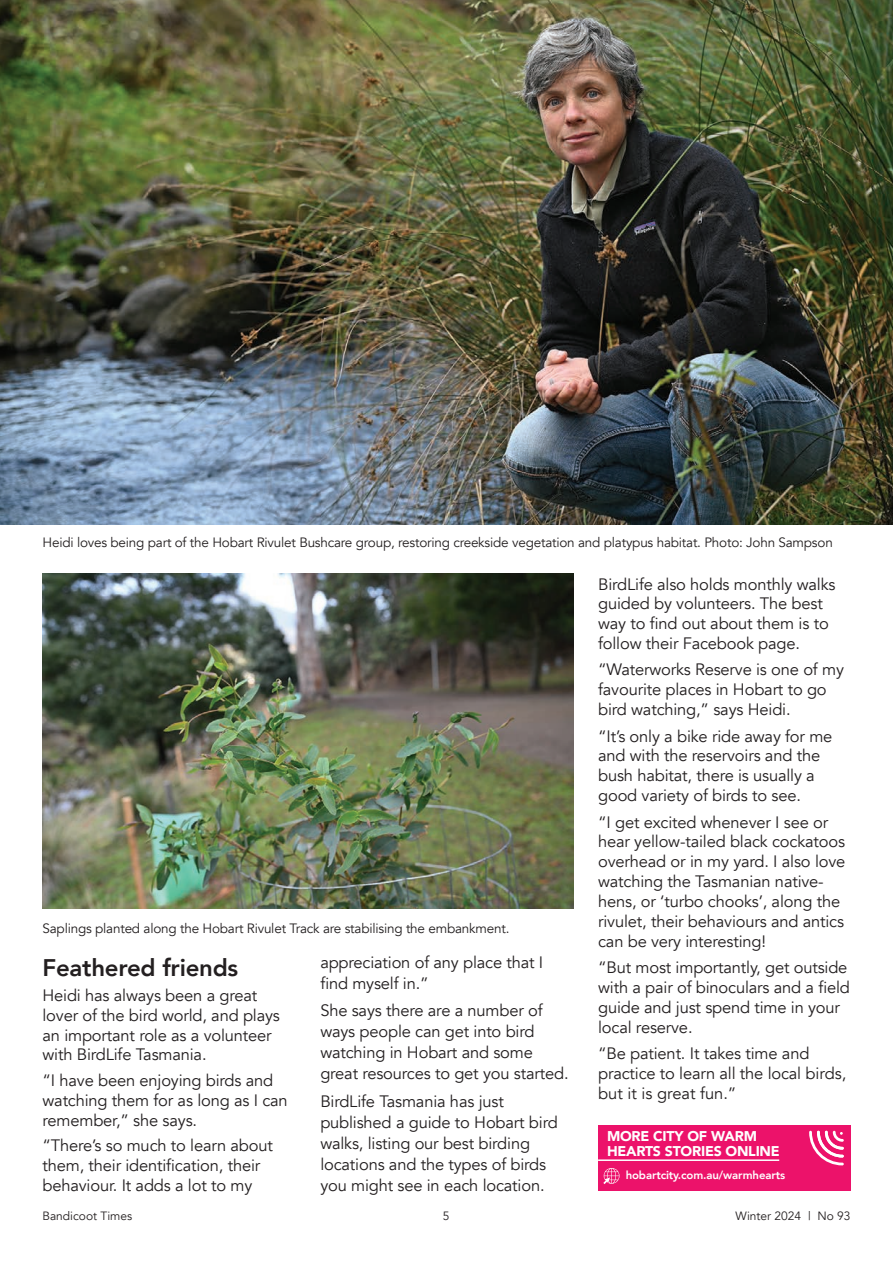
<style>
.page{position:relative;width:893px;height:1263px;background:#fff}
.page>*{position:absolute;margin:0;border:0;box-sizing:border-box;transform-origin:0 0}
.t1{font:800 24px "Avenir";letter-spacing:-.01em;color:#231f20}
.t2{font:16.5px/20px "Avenir";letter-spacing:-.01em;color:#231f20}
.body_text{font:900 14.1px/14.4px "Avenir";letter-spacing:-.015em;color:#fff}
.t3{font:13.5px "Avenir";letter-spacing:-.015em;color:#231f20}
.t4{font:12px "Avenir";color:#231f20}
.body_text-2{font:800 11.4px "Avenir";letter-spacing:-.01em;color:#fff}
</style>
<div class="page">
<img style="left:0;top:0;width:893px;height:524px">
<img style="left:43px;top:573px;width:530px;height:336px">
<div style="left:598px;top:1125px;width:252px;height:66px;background:#ec126a"></div>
<svg style="left:809px;top:1131px;width:35px;height:34px"></svg>
<hr style="left:598px;top:1159px;width:181px;height:2px;background:#fff">
<svg style="left:603px;top:1168px;width:16px;height:16px"></svg>
<p class="t3" style="left:43px;top:534px;width:792px">Heidi loves being part of the Hobart Rivulet Bushcare group, restoring creekside vegetation and platypus habitat. Photo: John Sampson</p>
<p class="t3" style="left:43px;top:920px;width:468px">Saplings planted along the Hobart Rivulet Track are stabilising the embankment.</p>
<p class="t1" style="left:43px;top:948px;width:197px">Feathered friends</p>
<p class="t2" style="left:43px;top:986px;width:239px">Heidi has always been a great lover of the bird world, and plays an important role as a volunteer with BirdLife Tasmania.</p>
<p class="t2" style="left:43px;top:1071px;width:247px">“I have been enjoying birds and watching them for as long as I can remember,” she says.</p>
<p class="t2" style="left:43px;top:1136px;width:232px">“There’s so much to learn about them, their identification, their behaviour. It adds a lot to my</p>
<p class="t2" style="left:320px;top:952px;width:224px;line-height:21px">appreciation of any place that I find myself in.”</p>
<p class="t2" style="left:320px;top:1000px;width:250px;line-height:21px">She says there are a number of ways people can get into bird watching in Hobart and some great resources to get you started.</p>
<p class="t2" style="left:320px;top:1091px;width:239px;line-height:21px">BirdLife Tasmania has just published a guide to Hobart bird walks, listing our best birding locations and the types of birds you might see in each location.</p>
<p class="t2" style="left:598px;top:574px;width:239px">BirdLife also holds monthly walks guided by volunteers. The best way to find out about them is to follow their Facebook page.</p>
<p class="t2" style="left:598px;top:660px;width:247px">“Waterworks Reserve is one of my favourite places in Hobart to go bird watching,” says Heidi.</p>
<p class="t2" style="left:598px;top:726px;width:236px">“It’s only a bike ride away for me and with the reservoirs and the bush habitat, there is usually a good variety of birds to see.</p>
<p class="t2" style="left:598px;top:812px;width:249px">“I get excited whenever I see or hear yellow-tailed black cockatoos overhead or in my yard. I also love watching the Tasmanian native&shy;hens, or ‘turbo chooks’, along the rivulet, their behaviours and antics can be very interesting!</p>
<p class="t2" style="left:598px;top:958px;width:253px">“But most importantly, get outside with a pair of binoculars and a field guide and just spend time in your local reserve.</p>
<p class="t2" style="left:598px;top:1044px;width:250px">“Be patient. It takes time and practice to learn all the local birds, but it is great fun.”</p>
<p class="body_text" style="left:607px;top:1129px;width:174px">MORE CITY OF WARM<br>HEARTS STORIES ONLINE</p>
<p class="body_text-2" style="left:626px;top:1166px;width:161px">hobartcity.com.au/warmhearts</p>
<p class="t4" style="left:43px;top:1209px;width:91px">Bandicoot Times</p>
<p class="t4" style="left:443px;top:1209px;width:8px">5</p>
<p class="t4" style="left:735px;top:1209px;width:116px">Winter 2024 | No 93</p>
</div>
